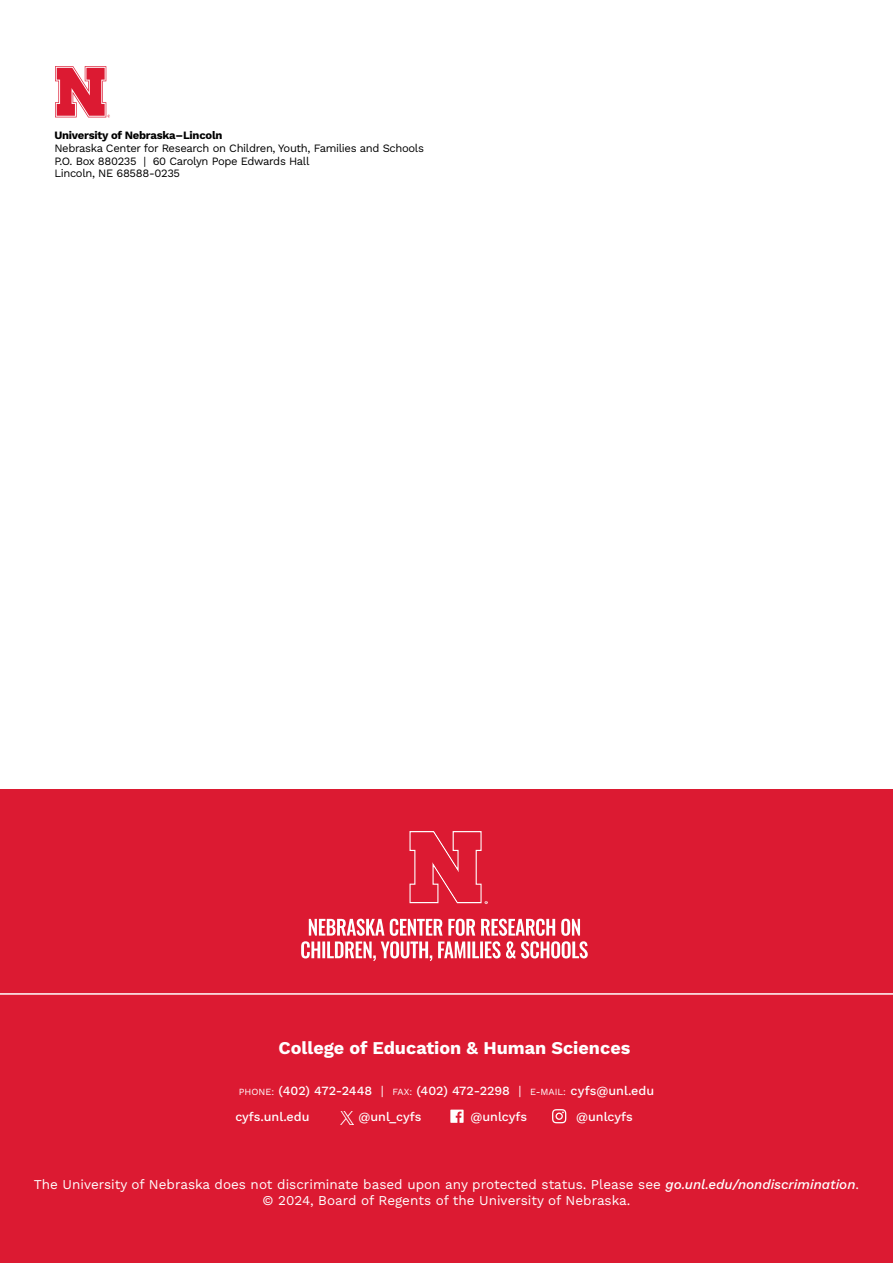
<style>
.page{position:relative;width:893px;height:1263px;background:#fff}
.page>*{position:absolute;margin:0;border:0;box-sizing:border-box;transform-origin:0 0}
.t1{font:700 18px "Work Sans";color:#fff}
.t2{font:13.5px "Work Sans";color:#fff}
.t3{font:500 12.6px "Work Sans";color:#fff}
.t4{font:11.25px "Work Sans";letter-spacing:-.03em;color:#000}
.t5{font:700 11.25px "Work Sans";letter-spacing:-.02em;color:#000}
.s1{font-weight:400;font-size:9.45px}
.s2{font-weight:400}
.s3{font-weight:500;font-style:italic}
</style>
<div class="page">
<div style="left:0;top:789px;width:893px;height:474px;background:#dc1a32"></div>
<hr style="left:0;top:993px;width:893px;height:2px;background:#fff">
<svg style="left:450px;top:1109px;width:14px;height:14px"></svg>
<svg style="left:552px;top:1109px;width:14px;height:14px"></svg>
<svg style="left:341px;top:1111px;width:13px;height:13px"></svg>
<svg style="left:409px;top:831px;width:79px;height:73px"></svg>
<svg style="left:301px;top:919px;width:287px;height:42px"></svg>
<svg style="left:55px;top:66px;width:55px;height:51px"></svg>
<p class="t5" style="left:54px;top:127px;width:170px">University of Nebraska–Lincoln</p>
<p class="t4" style="left:54px;top:139px;width:371px">Nebraska Center for Research on Children, Youth, Families and Schools</p>
<p class="t4" style="left:54px;top:152px;width:257px">P.O. Box 880235 | 60 Carolyn Pope Edwards Hall</p>
<p class="t4" style="left:54px;top:165px;width:127px">Lincoln, NE 68588-0235</p>
<p class="t1" style="left:279px;top:1034px;width:353px">College of Education &amp; Human Sciences</p>
<p class="t3" style="left:239px;top:1081px;width:417px"><span class="s1">PHONE:</span> (402) 472-2448 <span class="s2">|</span> <span class="s1">FAX:</span> (402) 472-2298 <span class="s2">|</span> <span class="s1">E-MAIL:</span> cyfs@unl.edu</p>
<p class="t3" style="left:235px;top:1107px;width:76px">cyfs.unl.edu</p>
<p class="t3" style="left:359px;top:1107px;width:64px">@unl_cyfs</p>
<p class="t3" style="left:470px;top:1107px;width:58px">@unlcyfs</p>
<p class="t3" style="left:576px;top:1107px;width:58px">@unlcyfs</p>
<p class="t2" style="left:34px;top:1174px;width:827px">The University of Nebraska does not discriminate based upon any protected status. Please see <span class="s3">go.unl.edu/nondiscrimination</span>.</p>
<p class="t2" style="left:262px;top:1190px;width:370px">© 2024, Board of Regents of the University of Nebraska.</p>
</div>
